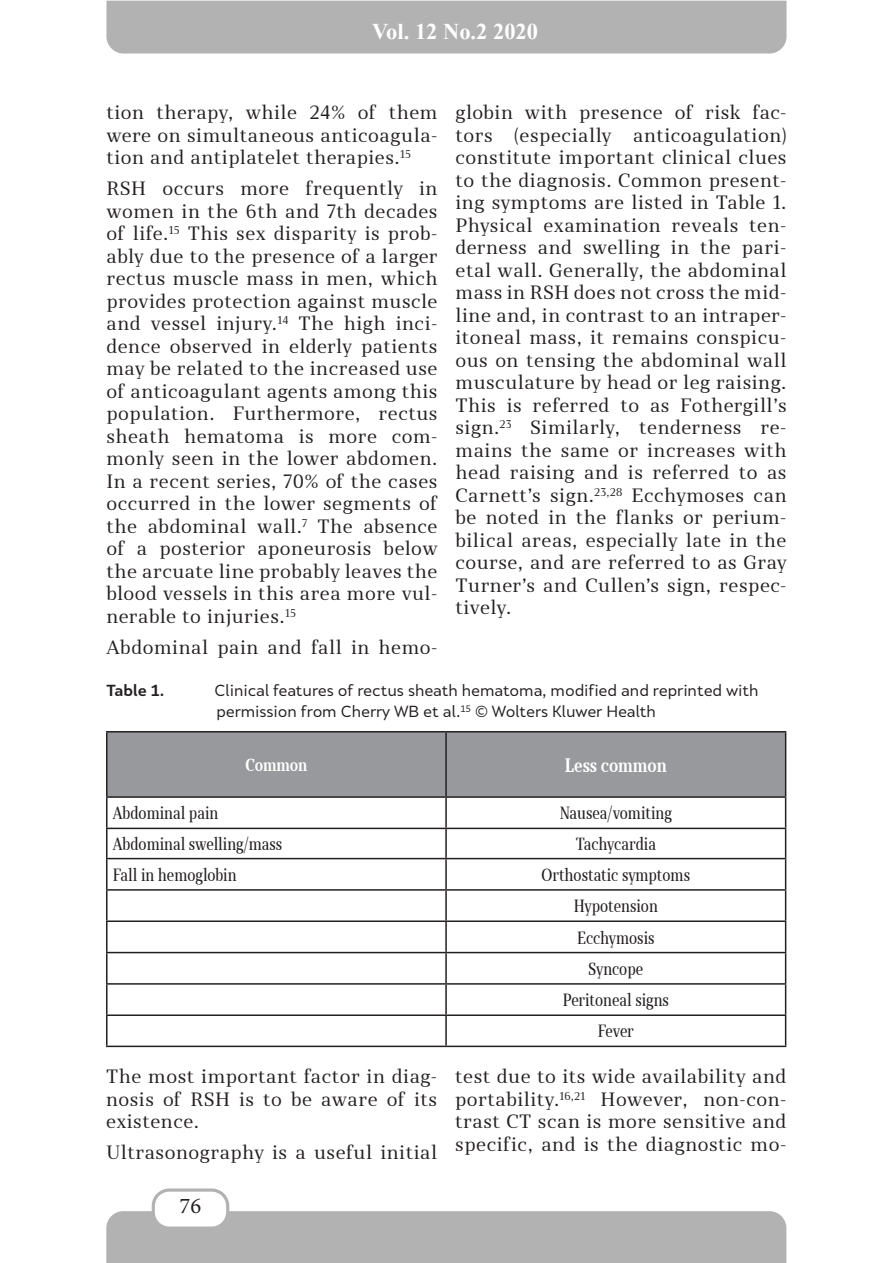
<style>
.page{position:relative;width:893px;height:1263px;background:#fff}
.page>*{position:absolute;margin:0;border:0;box-sizing:border-box;transform-origin:0 0}
.t1{font:700 22.5px "Times New Roman";color:#fff}
.t2{font:22.5px "Minion Pro";color:#231f20}
.t3{font:18px/22.5px "Skola Serif";letter-spacing:.03em;color:#231f20;text-align:justify}
.t4{font:700 18px "Skola Serif Cn Offc";color:#fff}
.t5{font:16.5px "Skola Serif Cn Offc";color:#231f20}
.t6{font:700 16.5px "Skola Serif Cn Offc";letter-spacing:-.01em;color:#fff}
.t7{font:15px "Skola Sans";letter-spacing:-.01em;color:#231f20}
.t8{font:700 15px "Skola Sans";letter-spacing:-.01em;color:#231f20}
</style>
<div class="page">
<div style="left:106px;top:1px;width:680px;height:53px;background:#b2b2b2"></div>
<div style="left:106px;top:1211px;width:680px;height:52px;background:#b2b2b2"></div>
<div style="left:153px;top:1190px;width:75px;height:38px;background:#fff;border-radius:16px"></div>
<div style="left:152px;top:1188px;width:77px;height:42px;border:3px solid #b2b2b2;border-radius:16px"></div>
<div style="left:108px;top:732px;width:677px;height:64px;background:#97999c"></div>
<svg style="left:108px;top:798px;width:677px;height:247px"></svg>
<hr style="left:106px;top:731px;width:340px;height:1px;background:#231f20">
<hr style="left:106px;top:732px;width:2px;height:64px;background:#231f20">
<hr style="left:446px;top:731px;width:340px;height:1px;background:#231f20">
<hr style="left:445px;top:732px;width:2px;height:64px;background:#231f20">
<hr style="left:785px;top:732px;width:1px;height:64px;background:#231f20">
<hr style="left:106px;top:796px;width:340px;height:2px;background:#231f20">
<hr style="left:106px;top:798px;width:2px;height:30px;background:#231f20">
<hr style="left:446px;top:796px;width:340px;height:2px;background:#231f20">
<hr style="left:445px;top:798px;width:2px;height:30px;background:#231f20">
<hr style="left:785px;top:798px;width:1px;height:30px;background:#231f20">
<hr style="left:106px;top:828px;width:340px;height:1px;background:#231f20">
<hr style="left:106px;top:829px;width:2px;height:29px;background:#231f20">
<hr style="left:446px;top:828px;width:340px;height:1px;background:#231f20">
<hr style="left:445px;top:829px;width:2px;height:29px;background:#231f20">
<svg style="left:785px;top:829px;width:1px;height:29px"></svg>
<hr style="left:106px;top:858px;width:340px;height:1px;background:#231f20">
<hr style="left:106px;top:859px;width:2px;height:30px;background:#231f20">
<hr style="left:446px;top:858px;width:340px;height:1px;background:#231f20">
<hr style="left:445px;top:859px;width:2px;height:30px;background:#231f20">
<hr style="left:785px;top:859px;width:1px;height:30px;background:#231f20">
<hr style="left:106px;top:889px;width:340px;height:2px;background:#231f20">
<hr style="left:106px;top:891px;width:2px;height:29px;background:#231f20">
<hr style="left:446px;top:889px;width:340px;height:2px;background:#231f20">
<hr style="left:445px;top:891px;width:2px;height:29px;background:#231f20">
<svg style="left:785px;top:891px;width:1px;height:29px"></svg>
<hr style="left:106px;top:920px;width:340px;height:2px;background:#231f20">
<hr style="left:106px;top:922px;width:2px;height:30px;background:#231f20">
<hr style="left:446px;top:920px;width:340px;height:2px;background:#231f20">
<hr style="left:445px;top:922px;width:2px;height:30px;background:#231f20">
<hr style="left:785px;top:922px;width:1px;height:30px;background:#231f20">
<hr style="left:106px;top:952px;width:340px;height:1px;background:#231f20">
<hr style="left:106px;top:953px;width:2px;height:30px;background:#231f20">
<hr style="left:446px;top:952px;width:340px;height:1px;background:#231f20">
<hr style="left:445px;top:953px;width:2px;height:30px;background:#231f20">
<hr style="left:785px;top:953px;width:1px;height:30px;background:#231f20">
<hr style="left:106px;top:983px;width:340px;height:2px;background:#231f20">
<hr style="left:106px;top:985px;width:2px;height:29px;background:#231f20">
<hr style="left:446px;top:983px;width:340px;height:2px;background:#231f20">
<hr style="left:445px;top:985px;width:2px;height:29px;background:#231f20">
<hr style="left:106px;top:1014px;width:340px;height:2px;background:#231f20">
<hr style="left:106px;top:1016px;width:2px;height:29px;background:#231f20">
<hr style="left:446px;top:1014px;width:340px;height:2px;background:#231f20">
<hr style="left:445px;top:1016px;width:2px;height:29px;background:#231f20">
<svg style="left:785px;top:985px;width:1px;height:60px"></svg>
<hr style="left:106px;top:1045px;width:340px;height:2px;background:#231f20">
<hr style="left:446px;top:1045px;width:340px;height:2px;background:#231f20">
<p class="t1" style="left:372px;top:15px;width:168px">Vol. 12 No.2 2020</p>
<p class="t3" style="left:106px;top:101px;width:333px">tion therapy, while 24% of them were on simultaneous anticoagula&shy;tion and antiplatelet therapies.<sup>15</sup></p>
<p class="t3" style="left:106px;top:177px;width:333px">RSH occurs more frequently in women in the 6th and 7th decades of life.<sup>15</sup> This sex disparity is prob&shy;ably due to the presence of a larger rectus muscle mass in men, which provides protection against muscle and vessel injury.<sup>14</sup> The high inci&shy;dence observed in elderly patients may be related to the increased use of anticoagulant agents among this population. Furthermore, rectus sheath hematoma is more com&shy;monly seen in the lower abdomen.<br>In a recent series, 70% of the cases occurred in the lower segments of the abdominal wall.<sup>7</sup> The absence of a posterior aponeurosis below the arcuate line probably leaves the blood vessels in this area more vul&shy;nerable to injuries.<sup>15</sup></p>
<p class="t3" style="left:106px;top:636px;width:333px">Abdominal pain and fall in hemo-</p>
<p class="t3" style="left:455px;top:101px;width:333px">globin with presence of risk fac&shy;tors (especially anticoagulation) constitute important clinical clues to the diagnosis. Common present&shy;ing symptoms are listed in Table 1.<br>Physical examination reveals ten&shy;derness and swelling in the pari&shy;etal wall. Generally, the abdominal mass in RSH does not cross the mid&shy;line and, in contrast to an intraper&shy;itoneal mass, it remains conspicu&shy;ous on tensing the abdominal wall musculature by head or leg raising.<br>This is referred to as Fothergill’s sign.<sup>23</sup> Similarly, tenderness re&shy;mains the same or increases with head raising and is referred to as Carnett’s sign.<sup>23,28</sup> Ecchymoses can be noted in the flanks or perium&shy;bilical areas, especially late in the course, and are referred to as Gray Turner’s and Cullen’s sign, respec&shy;tively.</p>
<p class="t8" style="left:107px;top:681px;width:59px">Table 1.</p>
<p class="t7" style="left:215px;top:682px;width:546px">Clinical features of rectus sheath hematoma, modified and reprinted with</p>
<p class="t7" style="left:216px;top:702px;width:441px">permission from Cherry WB et al.<sup>15</sup> © Wolters Kluwer Health</p>
<p class="t6" style="left:246px;top:755px;width:63px">Common</p>
<p class="t4" style="left:565px;top:754px;width:104px">Less common</p>
<p class="t5" style="left:113px;top:804px;width:107px">Abdominal pain</p>
<p class="t5" style="left:560px;top:804px;width:114px">Nausea/vomiting</p>
<p class="t5" style="left:113px;top:834px;width:171px">Abdominal swelling/mass</p>
<p class="t5" style="left:576px;top:834px;width:82px">Tachycardia</p>
<p class="t5" style="left:113px;top:865px;width:125px">Fall in hemoglobin</p>
<p class="t5" style="left:542px;top:865px;width:150px">Orthostatic symptoms</p>
<p class="t5" style="left:574px;top:896px;width:86px">Hypotension</p>
<p class="t5" style="left:577px;top:928px;width:79px">Ecchymosis</p>
<p class="t5" style="left:588px;top:959px;width:56px">Syncope</p>
<p class="t5" style="left:563px;top:990px;width:108px">Peritoneal signs</p>
<p class="t5" style="left:598px;top:1022px;width:37px">Fever</p>
<p class="t3" style="left:106px;top:1065px;width:333px">The most important factor in diag&shy;nosis of RSH is to be aware of its existence.</p>
<p class="t3" style="left:106px;top:1141px;width:333px">Ultrasonography is a useful initial</p>
<p class="t2" style="left:180px;top:1190px;width:23px">76</p>
<p class="t3" style="left:455px;top:1065px;width:333px">test due to its wide availability and portability.<sup>16,21</sup> However, non-con&shy;trast CT scan is more sensitive and specific, and is the diagnostic mo-</p>
</div>
